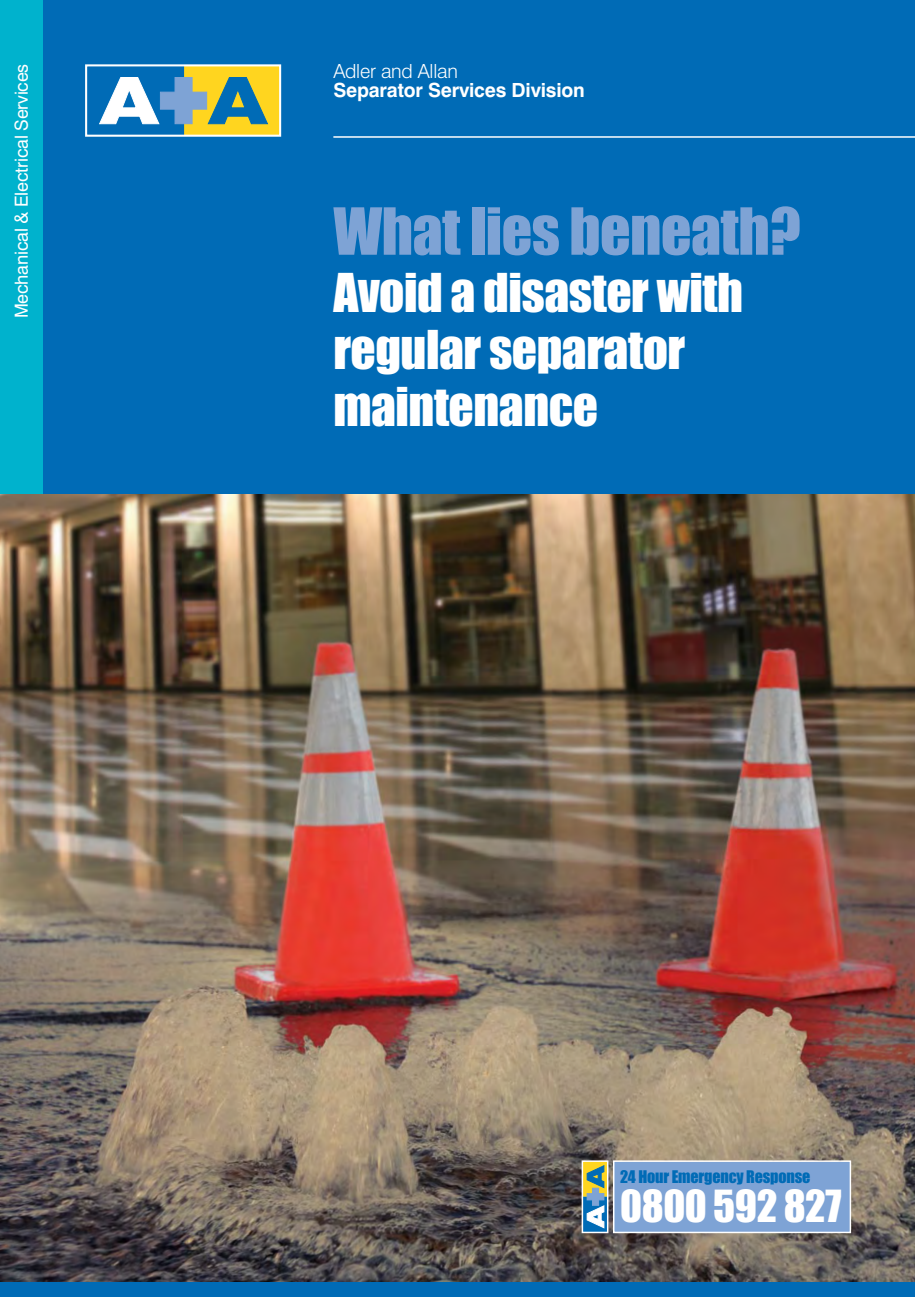
<style>
.page{position:relative;width:915px;height:1297px;background:#fff}
.page>*{position:absolute;margin:0;border:0;box-sizing:border-box;transform-origin:0 0}
.t1{font:60px "Impact";letter-spacing:-.01em;color:#7ea3d5}
.t2{font:49.5px/57px "Impact";letter-spacing:-.01em;color:#fff}
.t3{font:40.95px "Impact";letter-spacing:-.01em;color:#fff}
.t4{font:700 19.5px "Swiss 721 BT";letter-spacing:-.01em;color:#fff}
.t5{font:300 19.5px "Swiss 721 BT";letter-spacing:-.01em;color:#fff}
.t6{font:18px "Swiss 721 BT";letter-spacing:-.01em;color:#fff}
.t7{font:16.05px "Impact";letter-spacing:-.01em;color:#006bb6}
</style>
<div class="page">
<div style="left:0;top:0;width:914px;height:1297px;background:#006bb6"></div>
<div style="left:0;top:0;width:43px;height:515px;background:#00b2cd"></div>
<hr style="left:333px;top:136px;width:581px;height:2px;background:#fff">
<img style="left:0;top:494px;width:914px;height:787px">
<div style="left:184px;top:65px;width:96px;height:71px;background:#ffd51f"></div>
<svg style="left:99px;top:77px;width:60px;height:47px"></svg>
<svg style="left:208px;top:77px;width:60px;height:47px"></svg>
<div style="left:175px;top:77px;width:17px;height:47px;background:#7ea3d5"></div>
<div style="left:160px;top:92px;width:47px;height:17px;background:#7ea3d5"></div>
<div style="left:85px;top:64px;width:196px;height:73px;border:2px solid #fff"></div>
<svg style="left:584px;top:1163px;width:21px;height:33px"></svg>
<svg style="left:584px;top:1196px;width:21px;height:34px"></svg>
<svg style="left:586px;top:1165px;width:18px;height:23px"></svg>
<div style="left:587px;top:1193px;width:16px;height:7px;background:#7ea3d5;border:1px solid #7ea3d5"></div>
<div style="left:592px;top:1188px;width:6px;height:17px;background:#7ea3d5"></div>
<div style="left:581px;top:1160px;width:27px;height:73px;border:2px solid #fff"></div>
<div style="left:614px;top:1162px;width:235px;height:70px;background:#7ea3d5"></div>
<div style="left:612px;top:1160px;width:238px;height:73px;border:2px solid #fff"></div>
<p class="t6" style="left:14px;top:318px;width:256px;rotate:-90deg">Mechanical &amp; Electrical Services</p>
<p class="t5" style="left:333px;top:64px;width:126px">Adler and Allan</p>
<p class="t4" style="left:333px;top:83px;width:253px">Separator Services Division</p>
<p class="t1" style="left:333px;top:212px;width:468px">What lies beneath?</p>
<p class="t2" style="left:333px;top:268px;width:411px">Avoid a disaster with regular separator maintenance</p>
<p class="t7" style="left:620px;top:1171px;width:192px">24 Hour Emergency Response</p>
<p class="t3" style="left:620px;top:1193px;width:223px">0800 592 827</p>
</div>
